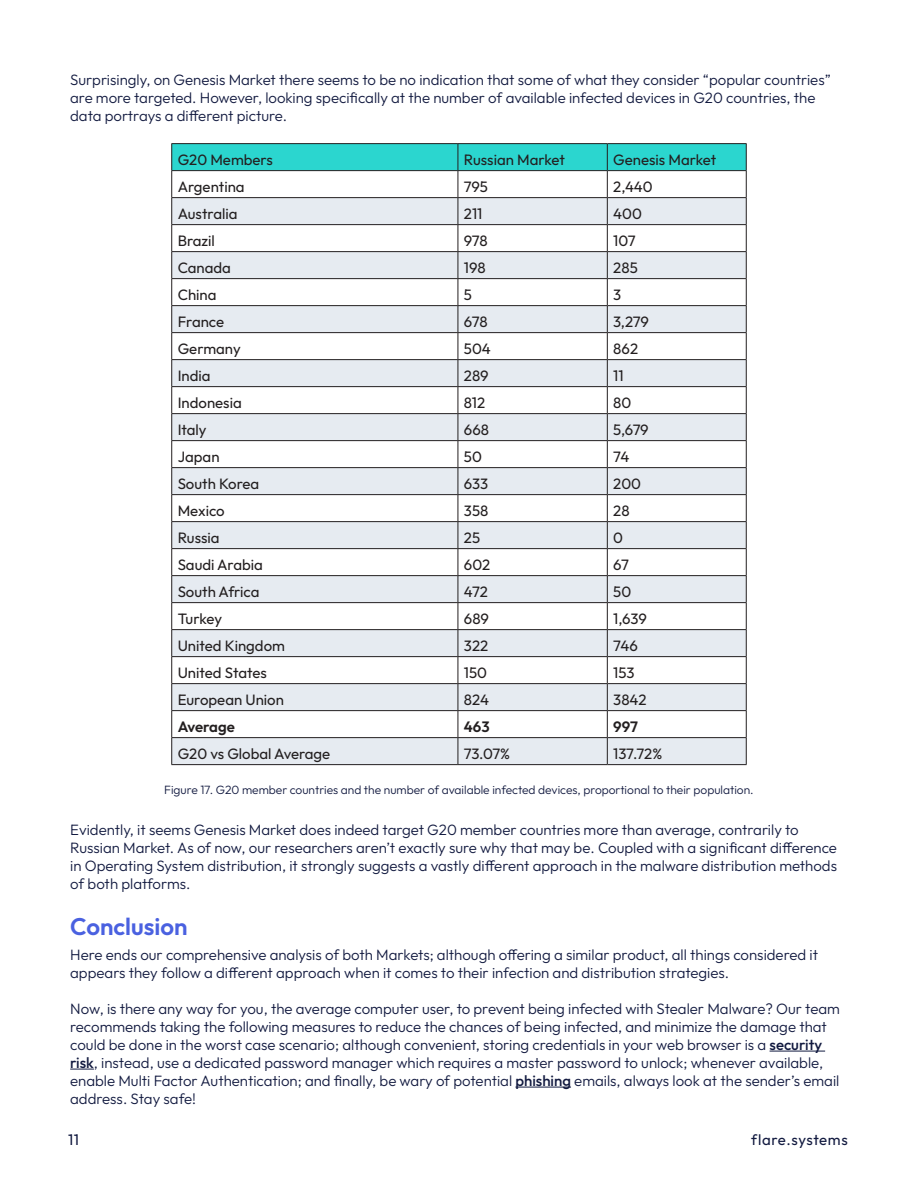
<style>
.page{position:relative;width:918px;height:1188px;background:#fff}
.page>*{position:absolute;margin:0;border:0;box-sizing:border-box;transform-origin:0 0}
.t1{font:600 24px "Outfit";color:#4a61e0}
.t2{font:300 15px/18px "Outfit";color:#121a40}
.t3{font:15px "Outfit";color:#231f20}
.t4{font:15px "Outfit";letter-spacing:.04em;color:#121a40}
.t5{font:600 15px "Outfit";letter-spacing:-.005em;color:#231f20}
.t6{font:300 12px "Outfit";color:#121a40}
.s1{font-weight:500}
</style>
<div class="page">
<hr style="left:171px;top:143px;width:287px;height:1px;background:#231f20">
<hr style="left:458px;top:143px;width:149px;height:1px;background:#231f20">
<hr style="left:607px;top:143px;width:140px;height:1px;background:#231f20">
<svg style="left:171px;top:144px;width:576px;height:620px"></svg>
<hr style="left:171px;top:764px;width:287px;height:1px;background:#231f20">
<hr style="left:458px;top:764px;width:149px;height:1px;background:#231f20">
<hr style="left:607px;top:764px;width:140px;height:1px;background:#231f20">
<hr style="left:770px;top:1051px;width:55px;height:1px;background:#121a40">
<svg style="left:70px;top:1069px;width:24px;height:1px"></svg>
<hr style="left:515px;top:1087px;width:56px;height:1px;background:#121a40">
<p class="t2" style="left:70px;top:71px;width:762px">Surprisingly, on Genesis Market there seems to be no indication that some of what they consider “popular countries” are more targeted. However, looking specifically at the number of available infected devices in G20 countries, the data portrays a different picture.</p>
<p class="t3" style="left:178px;top:151px;width:97px">G20 Members</p>
<p class="t3" style="left:464px;top:151px;width:102px">Russian Market</p>
<p class="t3" style="left:613px;top:151px;width:104px">Genesis Market</p>
<p class="t3" style="left:178px;top:178px;width:68px">Argentina</p>
<p class="t3" style="left:464px;top:178px;width:26px">795</p>
<p class="t3" style="left:613px;top:178px;width:41px">2,440</p>
<p class="t3" style="left:178px;top:205px;width:61px">Australia</p>
<p class="t3" style="left:464px;top:205px;width:20px">211</p>
<p class="t3" style="left:613px;top:205px;width:30px">400</p>
<p class="t3" style="left:178px;top:232px;width:39px">Brazil</p>
<p class="t3" style="left:464px;top:232px;width:25px">978</p>
<p class="t3" style="left:613px;top:232px;width:24px">107</p>
<p class="t3" style="left:178px;top:259px;width:55px">Canada</p>
<p class="t3" style="left:464px;top:259px;width:23px">198</p>
<p class="t3" style="left:613px;top:259px;width:26px">285</p>
<p class="t3" style="left:178px;top:286px;width:40px">China</p>
<p class="t3" style="left:464px;top:286px;width:10px">5</p>
<p class="t3" style="left:613px;top:286px;width:10px">3</p>
<p class="t3" style="left:178px;top:313px;width:48px">France</p>
<p class="t3" style="left:464px;top:313px;width:25px">678</p>
<p class="t3" style="left:613px;top:313px;width:37px">3,279</p>
<p class="t3" style="left:178px;top:340px;width:65px">Germany</p>
<p class="t3" style="left:464px;top:340px;width:28px">504</p>
<p class="t3" style="left:613px;top:340px;width:26px">862</p>
<p class="t3" style="left:178px;top:367px;width:34px">India</p>
<p class="t3" style="left:464px;top:367px;width:26px">289</p>
<p class="t3" style="left:613px;top:367px;width:12px">11</p>
<p class="t3" style="left:178px;top:394px;width:66px">Indonesia</p>
<p class="t3" style="left:464px;top:394px;width:23px">812</p>
<p class="t3" style="left:613px;top:394px;width:20px">80</p>
<p class="t3" style="left:178px;top:421px;width:30px">Italy</p>
<p class="t3" style="left:464px;top:421px;width:27px">668</p>
<p class="t3" style="left:613px;top:421px;width:37px">5,679</p>
<p class="t3" style="left:178px;top:448px;width:43px">Japan</p>
<p class="t3" style="left:464px;top:448px;width:19px">50</p>
<p class="t3" style="left:613px;top:448px;width:18px">74</p>
<p class="t3" style="left:178px;top:475px;width:83px">South Korea</p>
<p class="t3" style="left:464px;top:475px;width:26px">633</p>
<p class="t3" style="left:613px;top:475px;width:29px">200</p>
<p class="t3" style="left:178px;top:502px;width:49px">Mexico</p>
<p class="t3" style="left:464px;top:502px;width:26px">358</p>
<p class="t3" style="left:613px;top:502px;width:18px">28</p>
<p class="t3" style="left:178px;top:529px;width:43px">Russia</p>
<p class="t3" style="left:464px;top:529px;width:18px">25</p>
<p class="t3" style="left:613px;top:529px;width:11px">0</p>
<p class="t3" style="left:178px;top:556px;width:87px">Saudi Arabia</p>
<p class="t3" style="left:464px;top:556px;width:28px">602</p>
<p class="t3" style="left:613px;top:556px;width:17px">67</p>
<p class="t3" style="left:178px;top:583px;width:83px">South Africa</p>
<p class="t3" style="left:464px;top:583px;width:26px">472</p>
<p class="t3" style="left:613px;top:583px;width:19px">50</p>
<p class="t3" style="left:178px;top:610px;width:46px">Turkey</p>
<p class="t3" style="left:464px;top:610px;width:26px">689</p>
<p class="t3" style="left:613px;top:610px;width:35px">1,639</p>
<p class="t3" style="left:178px;top:637px;width:109px">United Kingdom</p>
<p class="t3" style="left:464px;top:637px;width:26px">322</p>
<p class="t3" style="left:613px;top:637px;width:26px">746</p>
<p class="t3" style="left:178px;top:664px;width:91px">United States</p>
<p class="t3" style="left:464px;top:664px;width:25px">150</p>
<p class="t3" style="left:613px;top:664px;width:23px">153</p>
<p class="t3" style="left:178px;top:691px;width:108px">European Union</p>
<p class="t3" style="left:464px;top:691px;width:27px">824</p>
<p class="t3" style="left:613px;top:691px;width:35px">3842</p>
<p class="t5" style="left:178px;top:718px;width:59px">Average</p>
<p class="t5" style="left:464px;top:718px;width:27px">463</p>
<p class="t5" style="left:613px;top:718px;width:26px">997</p>
<p class="t3" style="left:178px;top:745px;width:154px">G20 vs Global Average</p>
<p class="t3" style="left:464px;top:745px;width:48px">73.07%</p>
<p class="t3" style="left:613px;top:745px;width:51px">137.72%</p>
<p class="t6" style="left:164px;top:783px;width:591px">Figure 17. G20 member countries and the number of available infected devices, proportional to their population.</p>
<p class="t2" style="left:70px;top:821px;width:768px">Evidently, it seems Genesis Market does indeed target G20 member countries more than average, contrarily to Russian Market. As of now, our researchers aren’t exactly sure why that may be. Coupled with a significant difference in Operating System distribution, it strongly suggests a vastly different approach in the malware distribution methods of both platforms.</p>
<p class="t1" style="left:70px;top:913px;width:119px">Conclusion</p>
<p class="t2" style="left:70px;top:945px;width:749px">Here ends our comprehensive analysis of both Markets; although offering a similar product, all things considered it appears they follow a different approach when it comes to their infection and distribution strategies.</p>
<p class="t2" style="left:70px;top:999px;width:771px">Now, is there any way for you, the average computer user, to prevent being infected with Stealer Malware? Our team recommends taking the following measures to reduce the chances of being infected, and minimize the damage that could be done in the worst case scenario; although convenient, storing credentials in your web browser is a <span class="s1">security risk</span>, instead, use a dedicated password manager which requires a master password to unlock; whenever available, enable Multi Factor Authentication; and finally, be wary of potential <span class="s1">phishing</span> emails, always look at the sender’s email address. Stay safe!</p>
<p class="t4" style="left:68px;top:1131px;width:13px">11</p>
<p class="t4" style="left:751px;top:1131px;width:98px">flare.systems</p>
</div>
